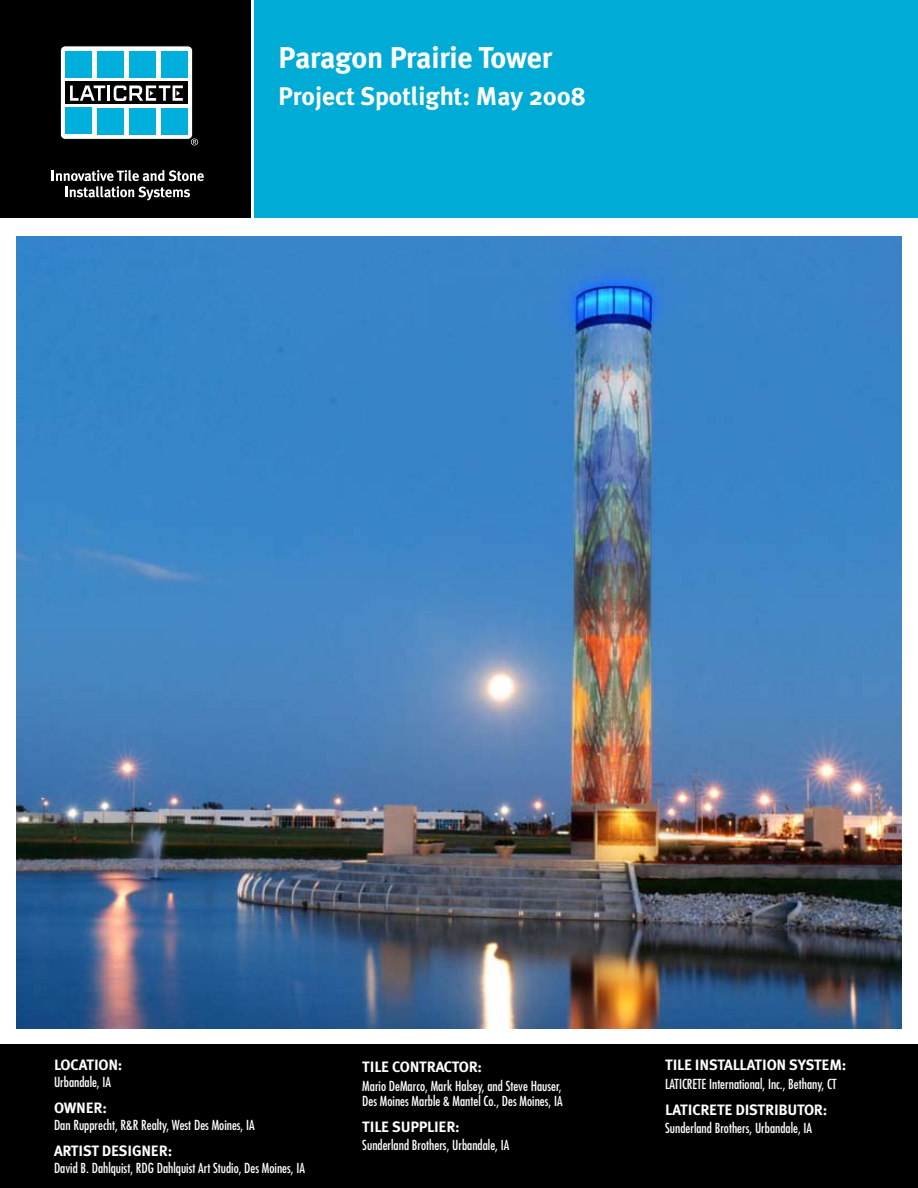
<style>
.page{position:relative;width:918px;height:1188px;background:#fff}
.page>*{position:absolute;margin:0;border:0;box-sizing:border-box;transform-origin:0 0}
.t1{font:700 30px "Meta Plus";color:#fff}
.t2{font:700 25.5px "Meta Plus";color:#fff}
.t3{font:700 15px "Meta Plus";letter-spacing:-.015em;color:#fff}
.t4{font:condensed 13.5px/15px "Futura";color:#fff}
</style>
<div class="page">
<div style="left:0;top:0;width:250px;height:217px;background:#000"></div>
<div style="left:254px;top:0;width:664px;height:217px;background:#00acd5"></div>
<div style="left:60px;top:46px;width:133px;height:93px;background:#fff;border-radius:5px"></div>
<div style="left:60px;top:46px;width:133px;height:94px;border:1px solid #000;border-radius:5px"></div>
<div style="left:65px;top:108px;width:27px;height:26px;background:#00afdb"></div>
<div style="left:97px;top:108px;width:27px;height:26px;background:#00afdb"></div>
<div style="left:129px;top:108px;width:27px;height:26px;background:#00afdb"></div>
<div style="left:161px;top:108px;width:27px;height:26px;background:#00afdb"></div>
<div style="left:65px;top:81px;width:123px;height:23px;background:#000"></div>
<hr style="left:107px;top:86px;width:3px;height:15px;background:#fff">
<svg style="left:70px;top:86px;width:35px;height:15px"></svg>
<svg style="left:114px;top:85px;width:69px;height:16px"></svg>
<div style="left:65px;top:51px;width:27px;height:27px;background:#00afdb"></div>
<div style="left:97px;top:51px;width:27px;height:27px;background:#00afdb"></div>
<div style="left:129px;top:51px;width:27px;height:27px;background:#00afdb"></div>
<div style="left:161px;top:51px;width:27px;height:27px;background:#00afdb"></div>
<svg style="left:191px;top:139px;width:7px;height:6px"></svg>
<svg style="left:52px;top:170px;width:152px;height:30px"></svg>
<img style="left:16px;top:236px;width:886px;height:792px">
<div style="left:0;top:1045px;width:918px;height:143px;background:#000"></div>
<h1 class="t1" style="left:278px;top:40px;width:276px">PARAGON PRAIRIE TOWER</h1>
<h2 class="t2" style="left:278px;top:82px;width:309px">PROJECT SPOTLIGHT: MAY 2008</h2>
<p class="t3" style="left:54px;top:1056px;width:70px">LOCATION:</p>
<p class="t4" style="left:54px;top:1074px;width:59px">Urbandale, IA</p>
<p class="t3" style="left:54px;top:1099px;width:55px">OWNER:</p>
<p class="t4" style="left:54px;top:1117px;width:202px">Dan Rupprecht, R&amp;R Realty, West Des Moines, IA</p>
<p class="t3" style="left:54px;top:1142px;width:120px">ARTIST DESIGNER:</p>
<p class="t4" style="left:54px;top:1160px;width:252px">David B. Dahlquist, RDG Dahlquist Art Studio, Des Moines, IA</p>
<p class="t3" style="left:362px;top:1058px;width:121px">TILE CONTRACTOR:</p>
<p class="t4" style="left:362px;top:1078px;width:202px">Mario DeMarco, Mark Halsey, and Steve Hauser,<br>Des Moines Marble &amp; Mantel Co., Des Moines, IA</p>
<p class="t3" style="left:362px;top:1118px;width:99px">TILE SUPPLIER:</p>
<p class="t4" style="left:362px;top:1137px;width:149px">Sunderland Brothers, Urbandale, IA</p>
<p class="t3" style="left:665px;top:1056px;width:183px">TILE I NSTALLATION SYSTEM:</p>
<p class="t4" style="left:665px;top:1076px;width:173px">LATICRETE International, Inc., Bethany, CT</p>
<p class="t3" style="left:665px;top:1101px;width:31px">LATICRE</p>
<p class="t3" style="left:717px;top:1101px;width:112px">TE DISTRIBUTOR:</p>
<p class="t4" style="left:665px;top:1120px;width:149px">Sunderland Brothers, Urbandale, IA</p>
</div>
